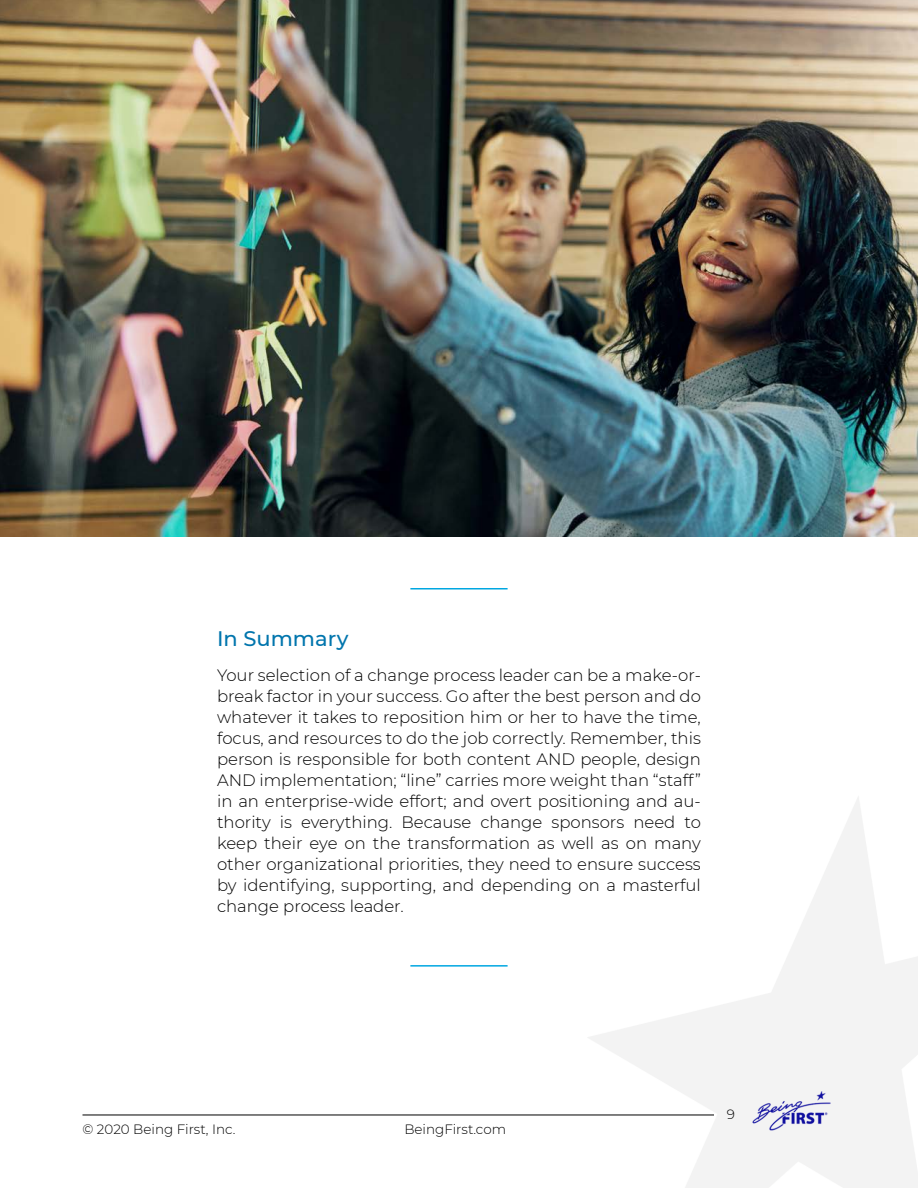
<style>
.page{position:relative;width:918px;height:1188px;background:#fff}
.page>*{position:absolute;margin:0;border:0;box-sizing:border-box;transform-origin:0 0}
.t1{font:500 21px "Montserrat";color:#0075ad}
.t2{font:300 16.5px/21px "Montserrat";color:#000;text-align:justify}
.t3{font:300 13.5px "Montserrat";color:#000}
</style>
<div class="page">
<img style="left:588px;top:797px;width:330px;height:391px">
<hr style="left:82px;top:1115px;width:632px;height:1px;background:#000">
<hr style="left:410px;top:588px;width:98px;height:2px;background:#00a7e1">
<hr style="left:410px;top:965px;width:98px;height:2px;background:#00a7e1">
<img style="left:0;top:0;width:918px;height:537px">
<p class="t1" style="left:217px;top:624px;width:133px">In Summary</p>
<p class="t2" style="left:217px;top:664px;width:485px">Your selection of a change process leader can be a make-or&shy;break factor in your success. Go after the best person and do whatever it takes to reposition him or her to have the time, focus, and resources to do the job correctly. Remember, this person is responsible for both content AND people, design AND implementation; “line” carries more weight than “staff” in an enterprise-wide effort; and overt positioning and au&shy;thority is everything. Because change sponsors need to keep their eye on the transformation as well as on many other organizational priorities, they need to ensure success by identifying, supporting, and depending on a masterful change process leader.</p>
<p class="t3" style="left:82px;top:1120px;width:155px">© 2020 Being First, Inc.</p>
<p class="t3" style="left:404px;top:1120px;width:103px">BeingFirst.com</p>
<p class="t3" style="left:727px;top:1105px;width:10px">9</p>
</div>
